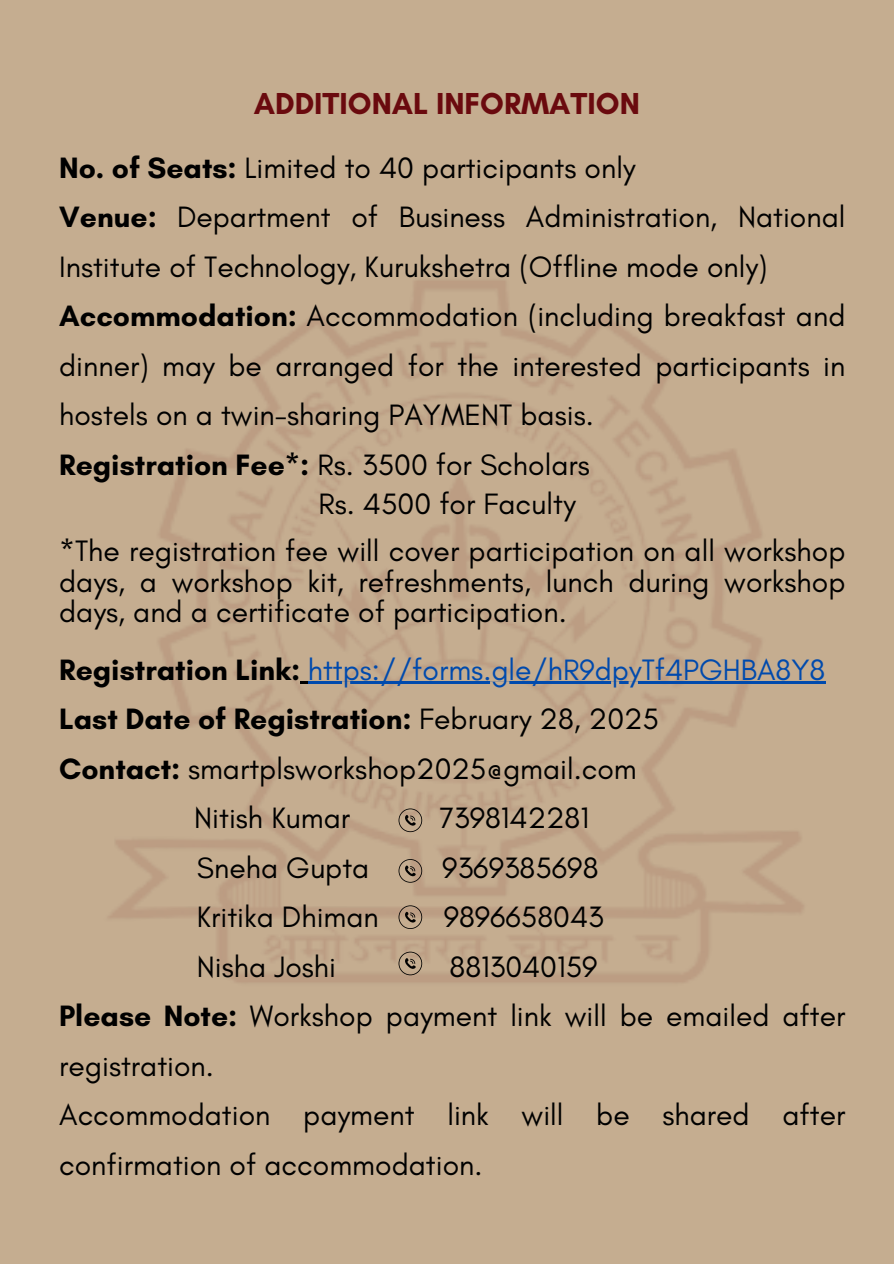
<style>
.page{position:relative;width:894px;height:1264px;background:#fff}
.page>*{position:absolute;margin:0;border:0;box-sizing:border-box;transform-origin:0 0}
.t1{font:700 30.9px "Glacial Indifference";color:#6a0a0e}
.t2{font:30px/49.5px "Glacial Indifference";color:#000}
.t3{font:30px "Glacial Indifference";color:#004aad}
.t4{font:700 30px "Glacial Indifference";color:#000}
.s1{font-weight:700}
.s2{font-weight:700;color:#000}
.s3{font-weight:400}
</style>
<div class="page">
<div style="left:0;top:0;width:893px;height:1263px;background:#c5ad90"></div>
<img style="left:109px;top:280px;width:717px;height:703px">
<svg style="left:398px;top:808px;width:24px;height:24px"></svg>
<svg style="left:398px;top:859px;width:24px;height:23px"></svg>
<svg style="left:300px;top:681px;width:8px;height:3px"></svg>
<hr style="left:308px;top:681px;width:517px;height:3px;background:#004aad">
<svg style="left:398px;top:905px;width:24px;height:24px"></svg>
<svg style="left:398px;top:951px;width:24px;height:24px"></svg>
<h1 class="t1" style="left:254px;top:84px;width:387px">ADDITIONAL INFORMATION</h1>
<p class="t2" style="left:59px;top:142px;width:578px"><span class="s1">No. of Seats:</span> Limited to 40 participants only</p>
<p class="t2" style="left:59px;top:192px;width:787px"><span class="s1">Venue:</span> Department of Business Administration, National<br>Institute of Technology, Kurukshetra (Offline mode only)</p>
<p class="t2" style="left:59px;top:291px;width:787px;text-align:justify"><span class="s1">Accommodation:</span> Accommodation (including breakfast and dinner) may be arranged for the interested participants in hostels on a twin-sharing PAYMENT basis.</p>
<p class="t2" style="left:59px;top:439px;width:532px"><span class="s1">Registration Fee*:</span> Rs. 3500 for Scholars</p>
<p class="t2" style="left:318px;top:479px;width:259px">Rs. 4500 for Faculty</p>
<p class="t2" style="left:59px;top:535px;width:787px;line-height:30.3px;text-align:justify">*The registration fee will cover participation on all workshop days, a workshop kit, refreshments, lunch during workshop days, and a certificate of participation.</p>
<p class="t3" style="left:59px;top:651px;width:767px"><span class="s2">Registration Link:</span> https://forms.gle/hR9dpyTf4PGHBA8Y8</p>
<p class="t4" style="left:59px;top:700px;width:601px">Last Date of Registration: <span class="s3">February 28, 2025</span></p>
<p class="t2" style="left:59px;top:743px;width:579px"><span class="s1">Contact:</span> smartplsworkshop2025@gmail.com</p>
<p class="t2" style="left:194px;top:792px;width:157px">Nitish Kumar</p>
<p class="t2" style="left:439px;top:792px;width:151px">7398142281</p>
<p class="t2" style="left:197px;top:842px;width:174px">Sneha Gupta</p>
<p class="t2" style="left:442px;top:842px;width:158px">9369385698</p>
<p class="t2" style="left:197px;top:891px;width:183px">Kritika Dhiman</p>
<p class="t2" style="left:443px;top:891px;width:161px">9896658043</p>
<p class="t2" style="left:197px;top:941px;width:141px">Nisha Joshi</p>
<p class="t2" style="left:449px;top:941px;width:149px">8813040159</p>
<p class="t2" style="left:59px;top:990px;width:787px"><span class="s1">Please Note:</span> Workshop payment link will be emailed after registration.</p>
<p class="t2" style="left:59px;top:1089px;width:787px">Accommodation payment link will be shared after confirmation of accommodation.</p>
</div>
